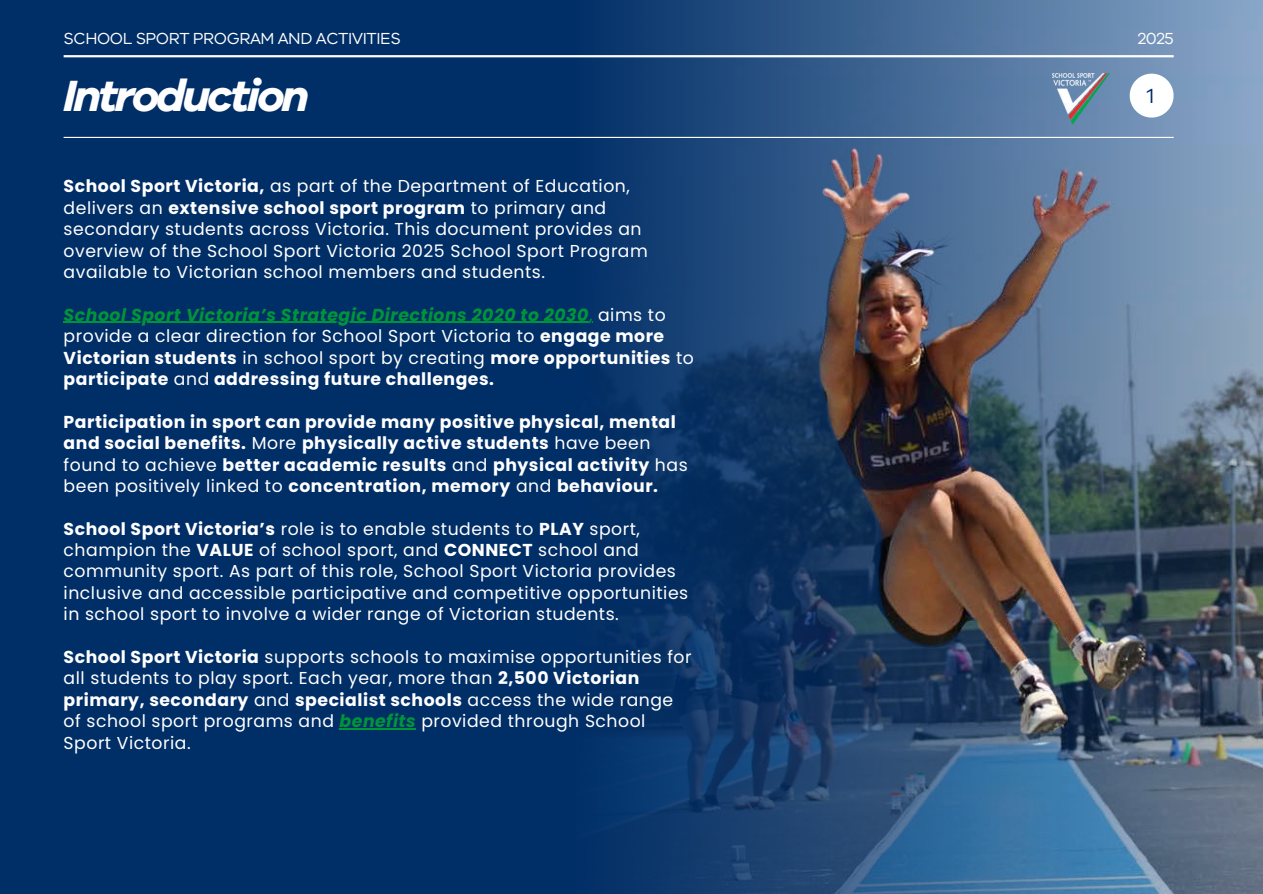
<style>
.page{position:relative;width:1263px;height:894px;background:#fff}
.page>*{position:absolute;margin:0;border:0;box-sizing:border-box;transform-origin:0 0}
.t1{font:italic 700 45.15px "VIC";letter-spacing:-.065em;color:#fff}
.t2{font:21.15px "VIC";color:#002e67}
.t3{font:17.25px/21.3px "Poppins";letter-spacing:.03em;color:#fff}
.t4{font:700 17.25px/21.3px "Poppins";letter-spacing:.03em;color:#fff}
.t5{font:italic 700 17.25px "Poppins";letter-spacing:.03em;color:#00943a}
.t6{font:16.5px "VIC";letter-spacing:-.025em;color:#fff}
.s1{font-weight:700}
.s2{font-weight:400;font-style:normal}
.s3{font-weight:400;font-style:normal;color:#fff}
.s4{font-weight:400}
.s5{font-weight:700;font-style:italic;color:#00943a}
</style>
<div class="page">
<div style="left:0;top:0;width:1263px;height:893px;background:#002e67"></div>
<img style="left:568px;top:0;width:695px;height:893px">
<svg style="left:1130px;top:74px;width:43px;height:43px;background:#e4eaf1"></svg>
<hr style="left:64px;top:55px;width:1110px;height:2px;background:#fff">
<hr style="left:64px;top:137px;width:1110px;height:1px;background:#fff">
<hr style="left:64px;top:322px;width:525px;height:1px;background:#00943a">
<hr style="left:340px;top:728px;width:76px;height:1px;background:#00943a">
<img style="left:1052px;top:74px;width:58px;height:51px">
<p class="t6" style="left:64px;top:28px;width:339px">SCHOOL SPORT PROGRAM AND ACTIVITIES</p>
<p class="t6" style="left:1138px;top:28px;width:37px">2025</p>
<p class="t1" style="left:64px;top:66px;width:247px">Introduction</p>
<p class="t3" style="left:64px;top:176px;width:586px"><span class="s1">School Sport Victoria,</span> as part of the Department of Education, delivers an <span class="s1">extensive school sport program</span> to primary and secondary students across Victoria. This document provides an overview of the School Sport Victoria 2025 School Sport Program available to Victorian school members and students.</p>
<p class="t5" style="left:64px;top:302px;width:604px">School Sport Victoria’s Strategic Directions 2020 to 2030<span class="s2">,</span> <span class="s3">aims to</span></p>
<p class="t4" style="left:64px;top:325px;width:632px"><span class="s4">provide a clear direction for School Sport Victoria to</span> engage more<br>Victorian students <span class="s4">in school sport by creating</span> more opportunities <span class="s4">to </span>participate <span class="s4">and</span> addressing future challenges.</p>
<p class="t4" style="left:64px;top:411px;width:614px">Participation in sport can provide many positive physical, mental</p>
<p class="t4" style="left:64px;top:432px;width:625px">and social benefits. <span class="s4">More</span> physically active students <span class="s4">have been found to achieve</span> better academic results <span class="s4">and</span> physical activity <span class="s4">has been positively linked to</span> concentration, memory <span class="s4">and</span> behaviour.</p>
<p class="t3" style="left:64px;top:518px;width:578px"><span class="s1">School Sport Victoria’s</span> role is to enable students to <span class="s1">PLAY</span> sport,</p>
<h2 class="t3" style="left:64px;top:539px;width:626px">champion the <span class="s1">VALUE</span> of school sport, and <span class="s1">CONNECT</span> school and community sport. As part of this role, School Sport Victoria provides inclusive and accessible participative and competitive opportunities in school sport to involve a wider range of Victorian students.</h2>
<h2 class="t3" style="left:64px;top:646px;width:629px"><span class="s1">School Sport Victoria</span> supports schools to maximise opportunities for</h2>
<p class="t3" style="left:64px;top:667px;width:611px">all students to play sport. Each year, more than <span class="s1">2,500 Victorian primary, secondary</span> and <span class="s1">specialist schools</span> access the wide range of school sport programs and <span class="s5">benefits</span> provided through School Sport Victoria.</p>
<p class="t2" style="left:1147px;top:81px;width:9px">1</p>
</div>
